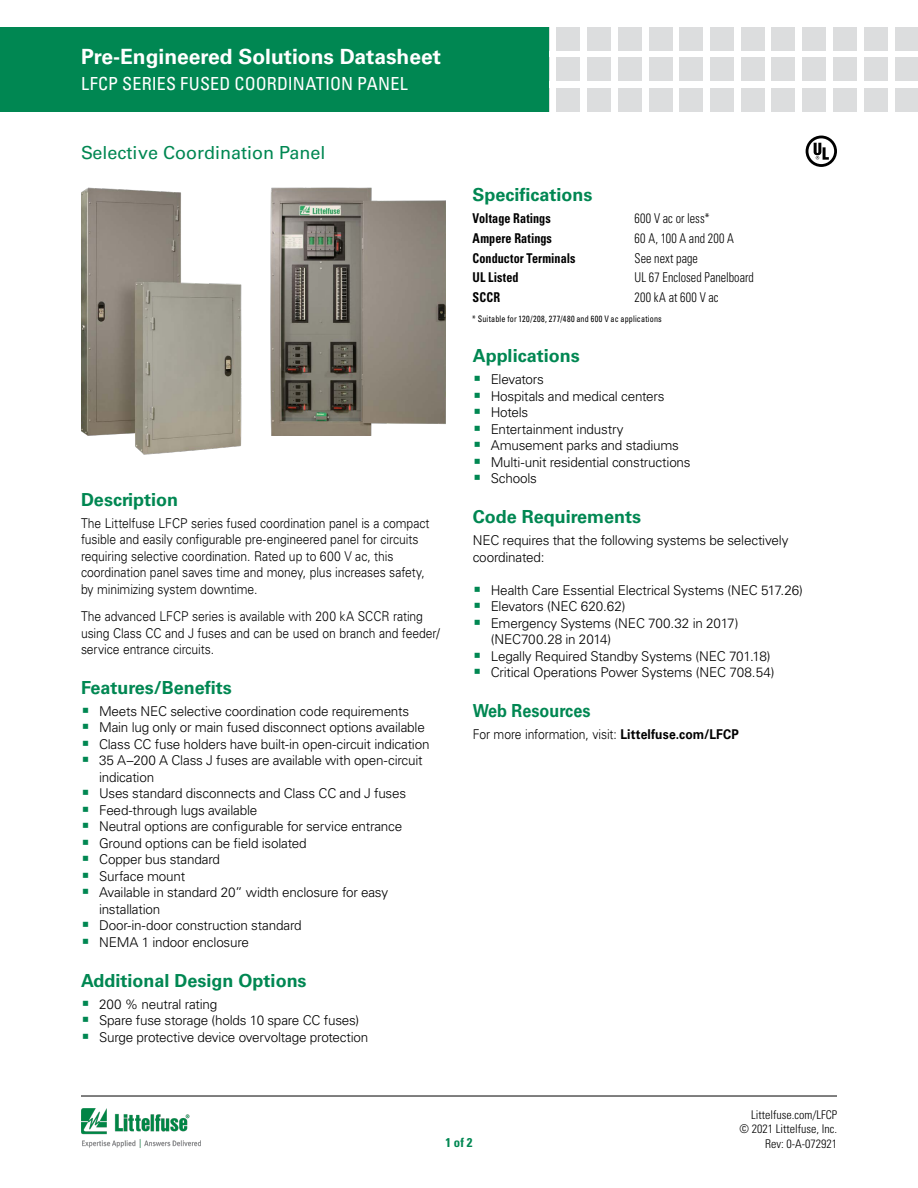
<style>
.page{position:relative;width:918px;height:1188px;background:#fff}
.page>*{position:absolute;margin:0;border:0;box-sizing:border-box;transform-origin:0 0}
.t1{font:700 21px "Univers LT Std";color:#fff}
.Green_Subheads{font:700 18px "Univers LT Std";color:#008752}
.t2{font:condensed 18px "Univers LT Std";letter-spacing:.01em;color:#fff}
.Green_Subheads-2{font:18px "Univers LT Std";color:#008752}
.Green_Subheads-3{font:700 18px "Univers LT Std";color:#008752;scale:.9 1}
.Body_1{font:300 13.5px/16.5px "Univers LT Std";letter-spacing:-.015em;color:#000}
.Body_1-2{font:300 13.5px/16.5px "Univers LT Std";letter-spacing:-.015em;color:#000;scale:.9 1}
.Body_1-3{font:300 condensed 13.5px "Univers LT Std";letter-spacing:.005em;color:#000;scale:.9 1}
.Body_text_bullets{font:300 13.5px/16.5px "Univers LT Std";letter-spacing:-.015em;color:#000}
.Body_1-4{font:700 condensed 13.5px "Univers LT Std";letter-spacing:.005em;color:#000;scale:.9 1}
.t3{font:700 condensed 12.75px "Univers LT Std";color:#008752}
.t4{font:300 condensed 12px/14.4px "Univers LT Std";color:#000;text-align:right}
.Body_1-5{font:condensed 9px "Univers LT Std";letter-spacing:.02em;color:#000;scale:.9 1}
.s1{font-weight:700}
</style>
<div class="page">
<hr style="left:81px;top:1096px;width:756px;height:1px;background:#000">
<div style="left:557px;top:27px;width:23px;height:23px;background:#dcddde"></div>
<div style="left:557px;top:58px;width:23px;height:23px;background:#dcddde"></div>
<div style="left:557px;top:88px;width:23px;height:24px;background:#dcddde"></div>
<div style="left:587px;top:27px;width:24px;height:23px;background:#dcddde"></div>
<div style="left:587px;top:58px;width:24px;height:23px;background:#dcddde"></div>
<div style="left:587px;top:88px;width:24px;height:24px;background:#dcddde"></div>
<div style="left:618px;top:27px;width:24px;height:23px;background:#dcddde"></div>
<div style="left:618px;top:58px;width:24px;height:23px;background:#dcddde"></div>
<div style="left:618px;top:88px;width:24px;height:24px;background:#dcddde"></div>
<div style="left:649px;top:27px;width:23px;height:23px;background:#dcddde"></div>
<div style="left:649px;top:58px;width:23px;height:23px;background:#dcddde"></div>
<div style="left:649px;top:88px;width:23px;height:24px;background:#dcddde"></div>
<div style="left:679px;top:27px;width:24px;height:23px;background:#dcddde"></div>
<div style="left:679px;top:58px;width:24px;height:23px;background:#dcddde"></div>
<div style="left:679px;top:88px;width:24px;height:24px;background:#dcddde"></div>
<div style="left:710px;top:27px;width:24px;height:23px;background:#dcddde"></div>
<div style="left:710px;top:58px;width:24px;height:23px;background:#dcddde"></div>
<div style="left:710px;top:88px;width:24px;height:24px;background:#dcddde"></div>
<div style="left:741px;top:27px;width:23px;height:23px;background:#dcddde"></div>
<div style="left:741px;top:58px;width:23px;height:23px;background:#dcddde"></div>
<div style="left:741px;top:88px;width:23px;height:24px;background:#dcddde"></div>
<div style="left:772px;top:27px;width:23px;height:23px;background:#dcddde"></div>
<div style="left:772px;top:58px;width:23px;height:23px;background:#dcddde"></div>
<div style="left:772px;top:88px;width:23px;height:24px;background:#dcddde"></div>
<div style="left:833px;top:27px;width:24px;height:23px;background:#dcddde"></div>
<div style="left:833px;top:58px;width:24px;height:23px;background:#dcddde"></div>
<div style="left:833px;top:88px;width:24px;height:24px;background:#dcddde"></div>
<div style="left:802px;top:27px;width:24px;height:23px;background:#dcddde"></div>
<div style="left:802px;top:58px;width:24px;height:23px;background:#dcddde"></div>
<div style="left:802px;top:88px;width:24px;height:24px;background:#dcddde"></div>
<div style="left:864px;top:27px;width:23px;height:23px;background:#dcddde"></div>
<div style="left:864px;top:58px;width:23px;height:23px;background:#dcddde"></div>
<div style="left:864px;top:88px;width:23px;height:24px;background:#dcddde"></div>
<div style="left:895px;top:27px;width:23px;height:23px;background:#dcddde"></div>
<div style="left:895px;top:58px;width:23px;height:23px;background:#dcddde"></div>
<div style="left:895px;top:88px;width:23px;height:24px;background:#dcddde"></div>
<div style="left:0;top:27px;width:549px;height:85px;background:#008752"></div>
<img style="left:81px;top:1109px;width:120px;height:39px">
<svg style="left:806px;top:136px;width:31px;height:31px"></svg>
<img style="left:271px;top:188px;width:175px;height:248px">
<img style="left:81px;top:188px;width:160px;height:266px">
<h1 class="t1" style="left:81px;top:44px;width:361px">Pre-Engineered Solutions Datasheet</h1>
<h2 class="t2" style="left:81px;top:72px;width:328px">LFCP SERIES FUSED COORDINATION PANEL</h2>
<p class="Green_Subheads-2" style="left:81px;top:142px;width:246px">Selective Coordination Panel</p>
<p class="Green_Subheads" style="left:81px;top:489px;width:99px">Description</p>
<p class="Body_1-2" style="left:81px;top:515px;width:389px">The Littelfuse LFCP series fused coordination panel is a compact fusible and easily configurable pre-engineered panel for circuits requiring selective coordination. Rated up to 600 V ac, this coordination panel saves time and money, plus increases safety, by minimizing system downtime.</p>
<p class="Body_1-2" style="left:81px;top:608px;width:400px">The advanced LFCP series is available with 200 kA SCCR rating using Class CC and J fuses and can be used on branch and feeder/ service entrance circuits.</p>
<p class="Green_Subheads" style="left:81px;top:677px;width:152px">Features/Benefits</p>
<p class="Body_1" style="left:99px;top:703px;width:312px">Meets NEC selective coordination code requirements</p>
<p class="Body_1" style="left:99px;top:719px;width:327px">Main lug only or main fused disconnect options available</p>
<p class="Body_1" style="left:99px;top:736px;width:332px">Class CC fuse holders have built-in open-circuit indication</p>
<p class="Body_1" style="left:99px;top:752px;width:325px">35 A–200 A Class J fuses are available with open-circuit indication</p>
<p class="Body_1" style="left:99px;top:785px;width:309px">Uses standard disconnects and Class CC and J fuses</p>
<p class="Body_1" style="left:99px;top:802px;width:160px">Feed-through lugs available</p>
<p class="Body_1" style="left:99px;top:818px;width:305px">Neutral options are configurable for service entrance</p>
<p class="Body_1" style="left:99px;top:835px;width:209px">Ground options can be field isolated</p>
<p class="Body_1" style="left:99px;top:851px;width:123px">Copper bus standard</p>
<p class="Body_1" style="left:99px;top:868px;width:88px">Surface mount</p>
<p class="Body_1" style="left:99px;top:884px;width:291px">Available in standard 20” width enclosure for easy installation</p>
<p class="Body_1" style="left:99px;top:917px;width:204px">Door-in-door construction standard</p>
<p class="Body_1" style="left:99px;top:934px;width:151px">NEMA 1 indoor enclosure</p>
<p class="Green_Subheads" style="left:81px;top:970px;width:227px">Additional Design Options</p>
<p class="Body_1" style="left:99px;top:996px;width:120px">200 % neutral rating</p>
<p class="Body_1" style="left:99px;top:1012px;width:262px">Spare fuse storage (holds 10 spare CC fuses)</p>
<p class="Body_1" style="left:99px;top:1029px;width:271px">Surge protective device overvoltage protection</p>
<p class="Green_Subheads" style="left:473px;top:184px;width:122px">Specifications</p>
<p class="Body_1-4" style="left:473px;top:210px;width:88px">Voltage Ratings</p>
<p class="Body_1-3" style="left:635px;top:210px;width:85px">600 V ac or less*</p>
<p class="Body_1-4" style="left:473px;top:230px;width:90px">Ampere Ratings</p>
<p class="Body_1-3" style="left:635px;top:230px;width:112px">60 A, 100 A and 200 A</p>
<p class="Body_1-4" style="left:473px;top:250px;width:116px">Conductor Terminals</p>
<p class="Body_1-3" style="left:635px;top:250px;width:72px">See next page</p>
<p class="Body_1-4" style="left:473px;top:269px;width:53px">UL Listed</p>
<p class="Body_1-3" style="left:635px;top:270px;width:134px">UL 67 Enclosed Panelboard</p>
<p class="Body_1-4" style="left:473px;top:289px;width:32px">SCCR</p>
<p class="Body_1-3" style="left:635px;top:289px;width:95px">200 kA at 600 V ac</p>
<p class="Body_1-5" style="left:472px;top:313px;width:212px">* Suitable for 120/208, 277/480 and 600 V ac applications</p>
<p class="Green_Subheads" style="left:473px;top:345px;width:109px">Applications</p>
<p class="Body_1" style="left:491px;top:371px;width:55px">Elevators</p>
<p class="Body_1" style="left:491px;top:388px;width:175px">Hospitals and medical centers</p>
<p class="Body_1" style="left:491px;top:404px;width:39px">Hotels</p>
<p class="Body_1" style="left:491px;top:421px;width:134px">Entertainment industry</p>
<p class="Body_1" style="left:491px;top:437px;width:190px">Amusement parks and stadiums</p>
<p class="Body_1" style="left:491px;top:454px;width:201px">Multi-unit residential constructions</p>
<p class="Body_1" style="left:491px;top:470px;width:48px">Schools</p>
<p class="Green_Subheads" style="left:473px;top:506px;width:170px">Code Requirements</p>
<p class="Body_text_bullets" style="left:473px;top:532px;width:317px">NEC requires that the following systems be selectively coordinated:</p>
<p class="Body_1" style="left:491px;top:582px;width:314px">Health Care Essential Electrical Systems (NEC 517.26)</p>
<p class="Body_1" style="left:491px;top:598px;width:136px">Elevators (NEC 620.62)</p>
<p class="Body_1" style="left:491px;top:615px;width:249px">Emergency Systems (NEC 700.32 in 2017) (NEC700.28 in 2014)</p>
<p class="Body_1" style="left:491px;top:648px;width:282px">Legally Required Standby Systems (NEC 701.18)</p>
<p class="Body_1" style="left:491px;top:664px;width:285px">Critical Operations Power Systems (NEC 708.54)</p>
<p class="Green_Subheads-3" style="left:473px;top:700px;width:132px">Web Resources</p>
<p class="Body_1-2" style="left:473px;top:726px;width:297px">For more information, visit: <span class="s1">Littelfuse.com/LFCP</span></p>
<p class="t4" style="left:739px;top:1107px;width:99px">Littelfuse.com/LFCP © 2021 Littelfuse, Inc.</p>
<p class="t3" style="left:445px;top:1134px;width:29px">1 of 2</p>
<p class="t4" style="left:765px;top:1136px;width:73px">Rev: 0-A-072921</p>
</div>
